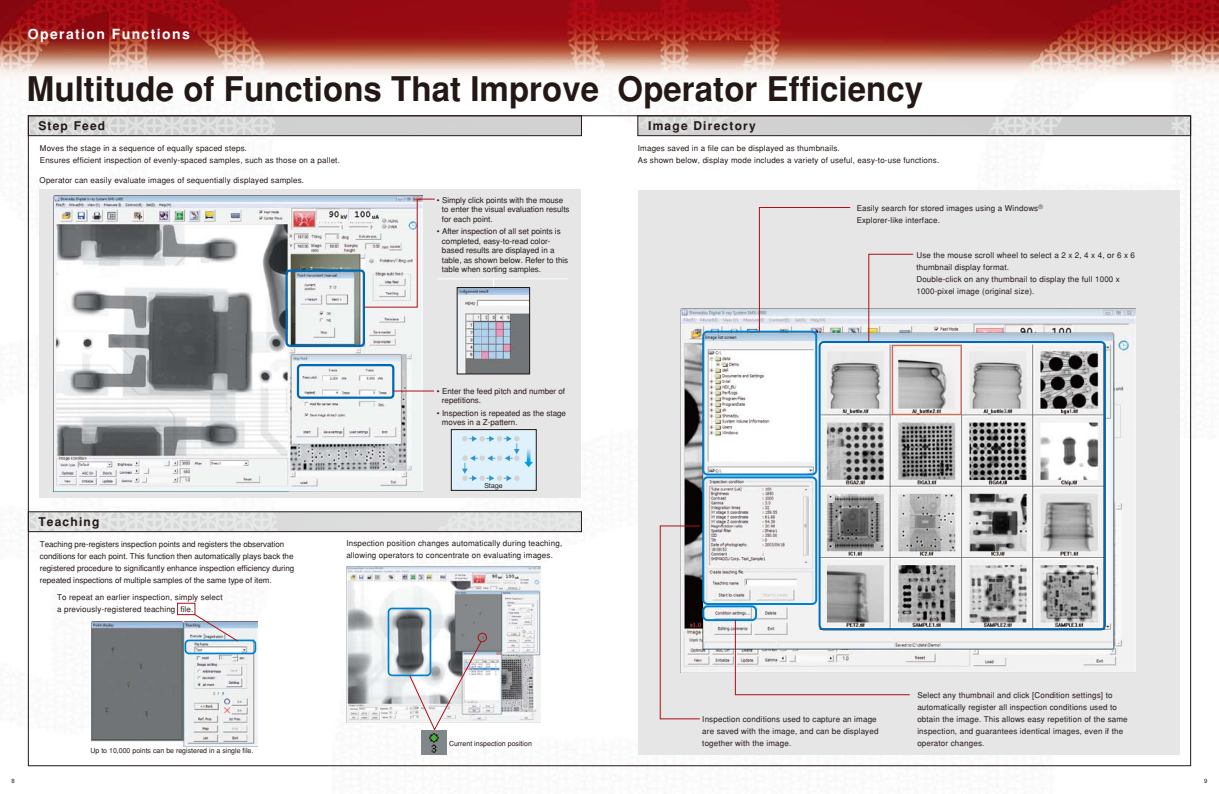
<style>
.page{position:relative;width:1219px;height:794px;background:#fff}
.page>*{position:absolute;margin:0;border:0;box-sizing:border-box;transform-origin:0 0}
.t1{font:700 34px "Helvetica";color:#231815}
.t2{font:700 14px "Helvetica";letter-spacing:.1em;color:#fff}
.t3{font:700 12px "Helvetica";letter-spacing:.1em;color:#231815}
.t4{font:8px/12px "Helvetica";letter-spacing:.02em;color:#231815}
.t5{font:8px/9.5px "Helvetica";color:#231815}
.t6{font:8px/12px "Helvetica";letter-spacing:-.005em;color:#231815}
.t7{font:7px "Helvetica";color:#231815}
.t8{font:7px "Helvetica Neue";color:#231815}
.t9{font:6px "Helvetica";color:#231815}
</style>
<div class="page">
<img style="left:0;top:0;width:1219px;height:767px">
<img style="left:30px;top:118px;width:1159px;height:413px">
<div style="left:28px;top:116px;width:554px;height:20px;border:1px solid #231815"></div>
<div style="left:638px;top:116px;width:553px;height:20px;border:1px solid #231815"></div>
<div style="left:28px;top:511px;width:554px;height:21px;border:1px solid #231815"></div>
<img style="left:347px;top:567px;width:194px;height:155px">
<div style="left:388px;top:607px;width:43px;height:69px;border:2px solid #0081cc;border-radius:4px"></div>
<svg style="left:409px;top:641px;width:73px;height:89px"></svg>
<img style="left:422px;top:730px;width:24px;height:25px">
<div style="left:478px;top:633px;width:9px;height:9px;border:1px solid #ae0e16;border-radius:50%"></div>
<img style="left:92px;top:621px;width:165px;height:125px">
<div style="left:185px;top:639px;width:71px;height:15px;border:2px solid #0081cc;border-radius:4px"></div>
<svg style="left:194px;top:614px;width:44px;height:27px"></svg>
<div style="left:177px;top:603px;width:18px;height:12px;border:1px solid #ae0e16"></div>
<div style="left:40px;top:190px;width:541px;height:308px;background:#e6e6e7"></div>
<div style="left:638px;top:190px;width:541px;height:564px;background:#e6e6e7"></div>
<img style="left:54px;top:196px;width:369px;height:295px">
<hr style="left:437px;top:278px;width:131px;height:1px;background:#fff">
<div style="left:451px;top:429px;width:85px;height:61px;background:#dff2fc;border:1px solid #231815"></div>
<svg style="left:462px;top:436px;width:71px;height:45px"></svg>
<div style="left:285px;top:269px;width:80px;height:78px;border:2px solid #0068b7;border-radius:3px"></div>
<svg style="left:364px;top:198px;width:71px;height:110px"></svg>
<div style="left:297px;top:364px;width:97px;height:35px;border:2px solid #0068b7;border-radius:3px"></div>
<hr style="left:394px;top:390px;width:40px;height:1px;background:#ae0e16">
<img style="left:459px;top:289px;width:69px;height:83px">
<img style="left:680px;top:308px;width:456px;height:364px">
<div style="left:702px;top:331px;width:115px;height:144px;border:2px solid #0081cc;border-radius:4px"></div>
<div style="left:702px;top:476px;width:115px;height:129px;border:2px solid #0081cc;border-radius:4px"></div>
<div style="left:702px;top:605px;width:55px;height:16px;border:2px solid #0081cc;border-radius:4px"></div>
<div style="left:819px;top:341px;width:287px;height:289px;border:2px solid #006ab8;border-radius:4px"></div>
<svg style="left:758px;top:207px;width:93px;height:125px"></svg>
<svg style="left:868px;top:253px;width:46px;height:90px"></svg>
<svg style="left:659px;top:525px;width:42px;height:195px"></svg>
<svg style="left:734px;top:619px;width:176px;height:76px"></svg>
<div style="left:457px;top:287px;width:73px;height:87px;border:1px solid #231815"></div>
<p class="t2" style="left:28px;top:25px;width:164px">Operation Functions</p>
<p class="t1" style="left:27px;top:69px;width:898px">Multitude of Functions That Improve Operator Efficiency</p>
<p class="t4" style="left:40px;top:142px;width:302px">Moves the stage in a sequence of equally spaced steps.<br>Ensures efficient inspection of evenly-spaced samples, such as those on a pallet.</p>
<p class="t3" style="left:38px;top:119px;width:68px">Step Feed</p>
<p class="t3" style="left:648px;top:119px;width:109px">Image Directory</p>
<p class="t4" style="left:638px;top:142px;width:303px">Images saved in a file can be displayed as thumbnails.<br>As shown below, display mode includes a variety of useful, easy-to-use functions.</p>
<p class="t4" style="left:40px;top:174px;width:266px">Operator can easily evaluate images of sequentially displayed samples.</p>
<p class="t5" style="left:442px;top:195px;width:129px;text-indent:-5px">• Simply click points with the mouse to enter the visual evaluation results for each point.</p>
<p class="t5" style="left:442px;top:226px;width:128px;text-indent:-5px">• After inspection of all set points is completed, easy-to-read color&shy;based results are displayed in a table, as shown below. Refer to this table when sorting samples.</p>
<p class="t3" style="left:38px;top:515px;width:63px">Teaching</p>
<p class="t6" style="left:40px;top:538px;width:256px">Teaching pre-registers inspection points and registers the observation conditions for each point. This function then automatically plays back the registered procedure to significantly enhance inspection efficiency during repeated inspections of multiple samples of the same type of item.</p>
<p class="t4" style="left:57px;top:591px;width:167px">To repeat an earlier inspection, simply select a previously-registered teaching file.</p>
<p class="t5" style="left:442px;top:386px;width:125px;text-indent:-5px">• Enter the feed pitch and number of repetitions.</p>
<p class="t5" style="left:442px;top:408px;width:126px;text-indent:-5px">• Inspection is repeated as the stage moves in a Z-pattern.</p>
<p class="t8" style="left:484px;top:481px;width:20px">Stage</p>
<p class="t4" style="left:346px;top:537px;width:217px">Inspection position changes automatically during teaching, allowing operators to concentrate on evaluating images.</p>
<p class="t7" style="left:90px;top:746px;width:165px">Up to 10,000 points can be registered in a single file.</p>
<p class="t7" style="left:449px;top:739px;width:84px">Current inspection position</p>
<p class="t4" style="left:857px;top:202px;width:188px">Easily search for stored images using a Windows<sup>®<br></sup>Explorer-like interface.</p>
<p class="t4" style="left:916px;top:249px;width:220px">Use the mouse scroll wheel to select a 2 x 2, 4 x 4, or 6 x 6 thumbnail display format.<br>Double-click on any thumbnail to display the full 1000 x 1000-pixel image (original size).</p>
<p class="t4" style="left:702px;top:713px;width:178px">Inspection conditions used to capture an image are saved with the image, and can be displayed together with the image.</p>
<p class="t4" style="left:917px;top:689px;width:212px">Select any thumbnail and click [Condition settings] to automatically register all inspection conditions used to obtain the image. This allows easy repetition of the same inspection, and guarantees identical images, even if the operator changes.</p>
<p class="t9" style="left:11px;top:777px;width:5px">8</p>
<p class="t9" style="left:1204px;top:777px;width:5px">9</p>
</div>
